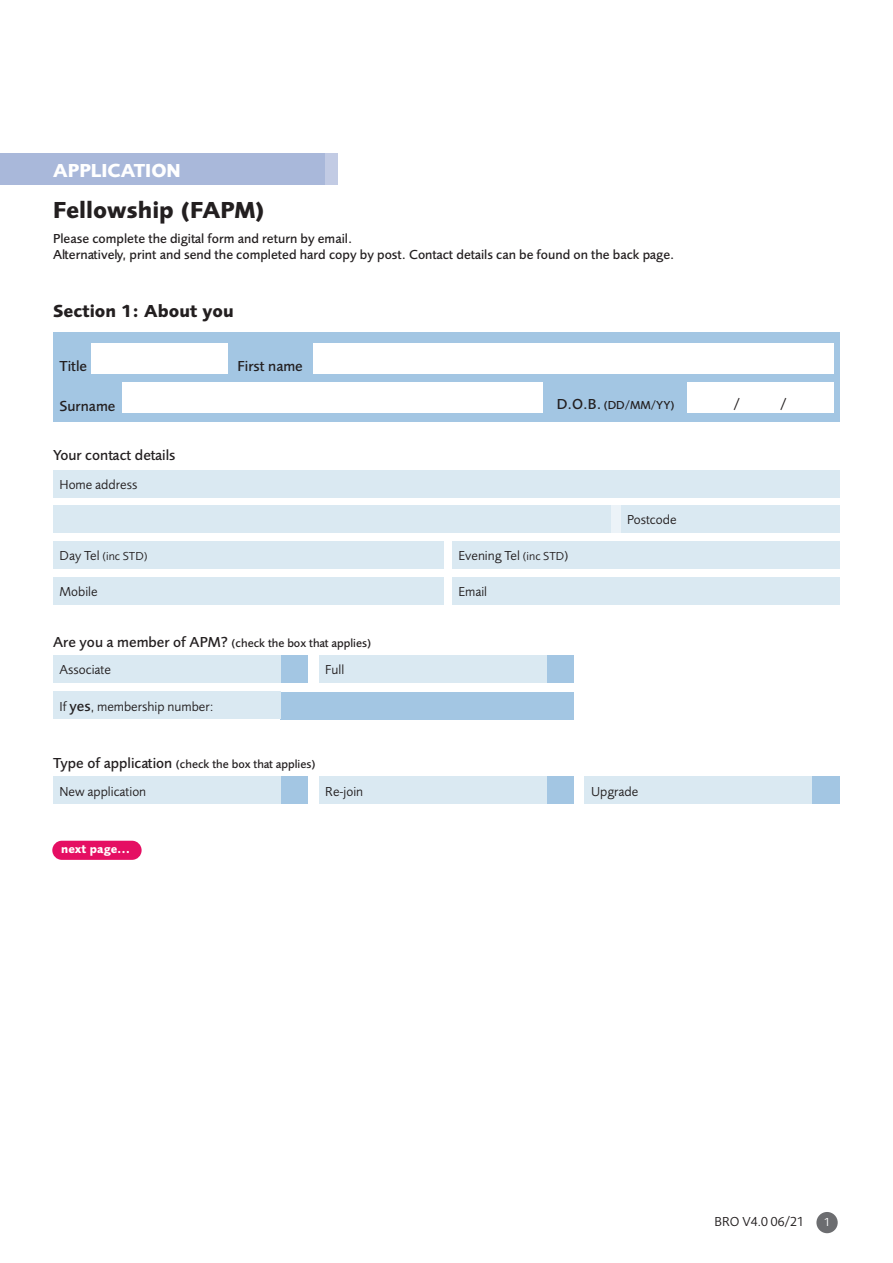
<style>
.page{position:relative;width:893px;height:1263px;background:#fff}
.page>*{position:absolute;margin:0;border:0;box-sizing:border-box;transform-origin:0 0}
.t1{font:700 24px "Foundry Sans";color:#231f20}
.t2{font:700 19.5px "Foundry Sans";color:#fff}
.t3{font:700 18px "Foundry Sans";color:#231f20}
.t4{font:500 15px "Foundry Sans";color:#231f20}
.t5{font:500 13.5px/16px "Foundry Sans";color:#231f20}
.t6{font:13.5px "Foundry Sans";color:#231f20}
.t7{font:500 12px "Foundry Sans";color:#231f20}
.t8{font:12px "Foundry Sans";color:#231f20}
.t9{font:700 12px "Foundry Sans";color:#fff}
.t10{font:12px "Foundry Sans";color:#fff}
.s1{font-size:15px}
.s2{font-size:13.5px}
.s3{font-size:12px}
.s4{font-weight:500;font-size:15px}
</style>
<div class="page">
<div style="left:53px;top:332px;width:787px;height:90px;background:#a3c6e3"></div>
<div style="left:13px;top:153px;width:324px;height:32px;background:#c2cbe4"></div>
<div style="left:0;top:153px;width:325px;height:32px;background:#a9b8da"></div>
<div style="left:53px;top:470px;width:787px;height:27px;background:#dae9f2"></div>
<div style="left:281px;top:655px;width:27px;height:28px;background:#a3c6e3"></div>
<div style="left:53px;top:655px;width:228px;height:28px;background:#dae9f2"></div>
<div style="left:281px;top:692px;width:293px;height:27px;background:#a3c6e3"></div>
<div style="left:53px;top:692px;width:228px;height:27px;background:#dae9f2"></div>
<div style="left:281px;top:777px;width:27px;height:27px;background:#a3c6e3"></div>
<div style="left:53px;top:777px;width:228px;height:27px;background:#dae9f2"></div>
<div style="left:546px;top:655px;width:28px;height:28px;background:#a3c6e3"></div>
<div style="left:546px;top:777px;width:28px;height:27px;background:#a3c6e3"></div>
<div style="left:319px;top:655px;width:227px;height:28px;background:#dae9f2"></div>
<div style="left:319px;top:777px;width:227px;height:27px;background:#dae9f2"></div>
<div style="left:812px;top:777px;width:28px;height:27px;background:#a3c6e3"></div>
<div style="left:585px;top:777px;width:227px;height:27px;background:#dae9f2"></div>
<div style="left:53px;top:505px;width:558px;height:28px;background:#dae9f2"></div>
<div style="left:611px;top:505px;width:10px;height:28px;background:#ecf3f8"></div>
<div style="left:53px;top:541px;width:390px;height:28px;background:#dae9f2"></div>
<div style="left:452px;top:541px;width:388px;height:28px;background:#dae9f2"></div>
<div style="left:53px;top:577px;width:390px;height:28px;background:#dae9f2"></div>
<div style="left:452px;top:577px;width:388px;height:28px;background:#dae9f2"></div>
<div style="left:621px;top:505px;width:219px;height:28px;background:#dae9f2"></div>
<div style="left:91px;top:343px;width:136px;height:31px;background:#fff"></div>
<div style="left:313px;top:343px;width:520px;height:31px;background:#fff"></div>
<div style="left:122px;top:382px;width:421px;height:31px;background:#fff"></div>
<div style="left:687px;top:382px;width:146px;height:31px;background:#fff"></div>
<div style="left:52px;top:841px;width:90px;height:19px;background:#e50f63;border-radius:10px"></div>
<div style="left:816px;top:1212px;width:22px;height:21px;background:#6c6d70;border-radius:50%"></div>
<h2 class="t2" style="left:53px;top:159px;width:129px">APPLICATION</h2>
<h1 class="t1" style="left:53px;top:196px;width:213px">Fellowship (FAPM)</h1>
<p class="t5" style="left:53px;top:230px;width:623px">Please complete the digital form and return by email.<br>Alternatively, print and send the completed hard copy by post. Contact details can be found on the back page.</p>
<h3 class="t3" style="left:53px;top:300px;width:182px">Section 1: About you</h3>
<p class="t4" style="left:60px;top:357px;width:29px">Title</p>
<p class="t4" style="left:60px;top:397px;width:57px">Surname</p>
<p class="t7" style="left:557px;top:398px;width:119px"><span class="s1">D.O.B.</span> (DD/MM/YY)</p>
<p class="t4" style="left:53px;top:446px;width:124px">Your contact details</p>
<p class="t4" style="left:238px;top:357px;width:67px">First name</p>
<p class="t6" style="left:60px;top:476px;width:79px">Home address</p>
<p class="t8" style="left:60px;top:549px;width:90px"><span class="s2">Day Tel</span> (inc STD)</p>
<p class="t6" style="left:458px;top:548px;width:112px">Evening Tel <span class="s3">(inc STD</span>)</p>
<p class="t6" style="left:60px;top:584px;width:40px">Mobile</p>
<p class="t6" style="left:458px;top:584px;width:30px">Email</p>
<p class="t7" style="left:53px;top:636px;width:319px"><span class="s1">Are you a member of APM?</span> (check the box that applies)</p>
<p class="t6" style="left:60px;top:662px;width:53px">Associate</p>
<p class="t6" style="left:60px;top:699px;width:156px">If <span class="s4">yes</span>, membership number:</p>
<p class="t6" style="left:325px;top:662px;width:20px">Full</p>
<p class="t7" style="left:53px;top:757px;width:264px"><span class="s1">Type of application</span> (check the box that applies)</p>
<p class="t6" style="left:627px;top:512px;width:51px">Postcode</p>
<p class="t6" style="left:60px;top:783px;width:88px">New application</p>
<p class="t9" style="left:61px;top:842px;width:71px">next page...</p>
<p class="t6" style="left:325px;top:783px;width:39px">Re-join</p>
<p class="t6" style="left:591px;top:783px;width:49px">Upgrade</p>
<p class="t4" style="left:733px;top:395px;width:8px">/</p>
<p class="t4" style="left:780px;top:395px;width:8px">/</p>
<p class="t6" style="left:714px;top:1214px;width:91px">BRO V4.0 06/21</p>
<p class="t10" style="left:824px;top:1215px;width:8px">1</p>
</div>
